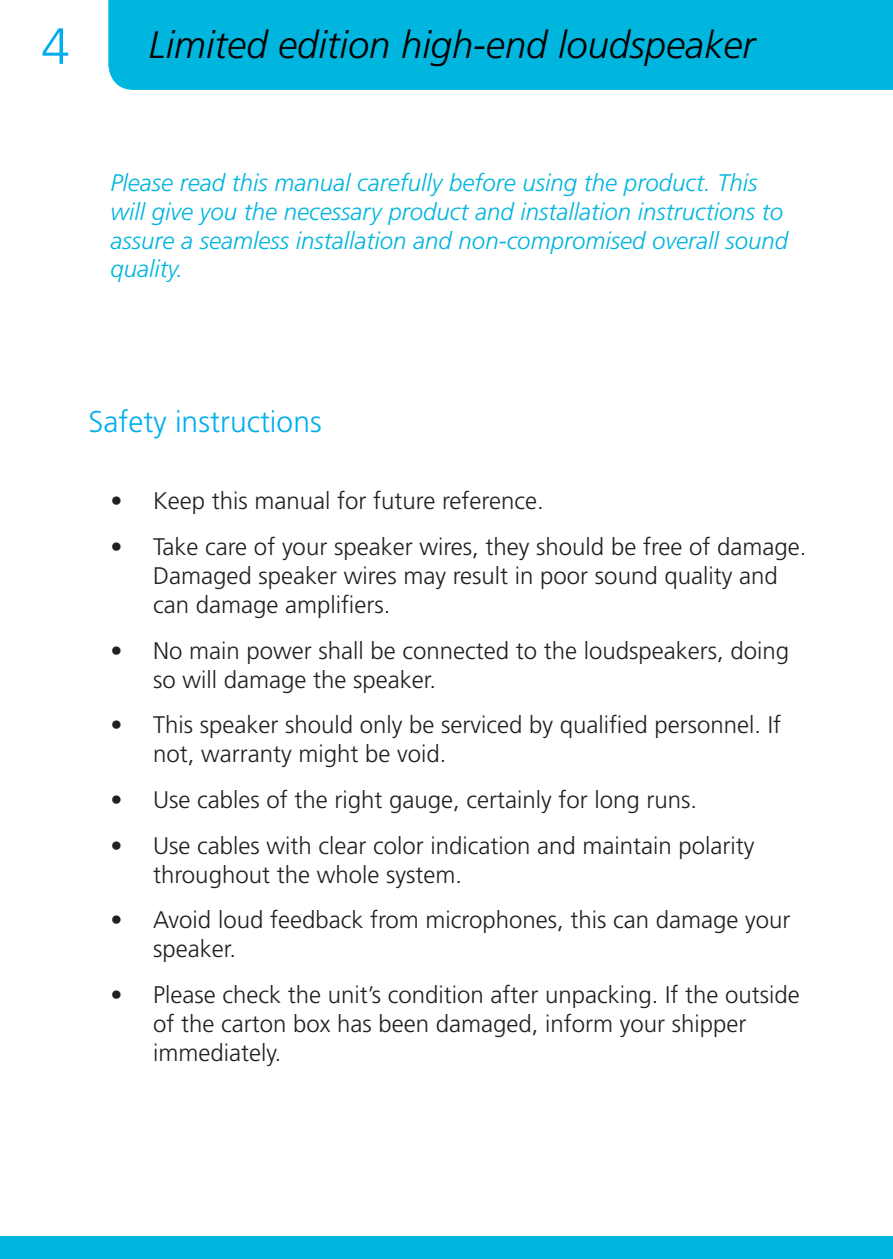
<style>
.page{position:relative;width:893px;height:1259px;background:#fff}
.page>*{position:absolute;margin:0;border:0;box-sizing:border-box;transform-origin:0 0}
.Page_number{font:300 51px "Frutiger LT Std";color:#00aeef}
.t1{font:italic 300 38.1px "Frutiger LT Std";color:#000}
.Title_Chapter{font:300 30px "Frutiger LT Std";color:#00aeef}
.t2{font:300 24px/28.8px "Frutiger LT Std";color:#231f20}
.Text_black_Italic{font:italic 300 24px/28.8px "Frutiger LT Std";color:#00b5de}
</style>
<div class="page">
<div style="left:108px;top:0;width:785px;height:90px;background:#00b6de"></div>
<div style="left:0;top:1236px;width:893px;height:23px;background:#00b6de"></div>
<p class="Page_number" style="left:41px;top:17px;width:30px">4</p>
<h2 class="t1" style="left:149px;top:23px;width:608px">Limited edition high-end loudspeaker</h2>
<p class="Text_black_Italic" style="left:111px;top:169px;width:679px">Please read this manual carefully before using the product. This will give you the necessary product and installation instructions to assure a seamless installation and non-compromised overall sound quality.</p>
<p class="Title_Chapter" style="left:88px;top:405px;width:235px">Safety instructions</p>
<p class="t2" style="left:111px;top:487px;width:435px">• Keep this manual for future reference.</p>
<p class="t2" style="left:153px;top:533px;width:655px;text-indent:-43px">• Take care of your speaker wires, they should be free of damage.<br>Damaged speaker wires may result in poor sound quality and can damage amplifiers.</p>
<p class="t2" style="left:153px;top:636px;width:638px;text-indent:-43px">• No main power shall be connected to the loudspeakers, doing so will damage the speaker.</p>
<p class="t2" style="left:153px;top:711px;width:630px;text-indent:-43px">• This speaker should only be serviced by qualified personnel. If not, warranty might be void.</p>
<p class="t2" style="left:111px;top:785px;width:588px">• Use cables of the right gauge, certainly for long runs.</p>
<p class="t2" style="left:153px;top:831px;width:603px;text-indent:-43px">• Use cables with clear color indication and maintain polarity throughout the whole system.</p>
<p class="t2" style="left:153px;top:906px;width:639px;text-indent:-43px">• Avoid loud feedback from microphones, this can damage your speaker.</p>
<p class="t2" style="left:153px;top:980px;width:648px;text-indent:-43px">• Please check the unit’s condition after unpacking. If the outside of the carton box has been damaged, inform your shipper immediately.</p>
</div>
